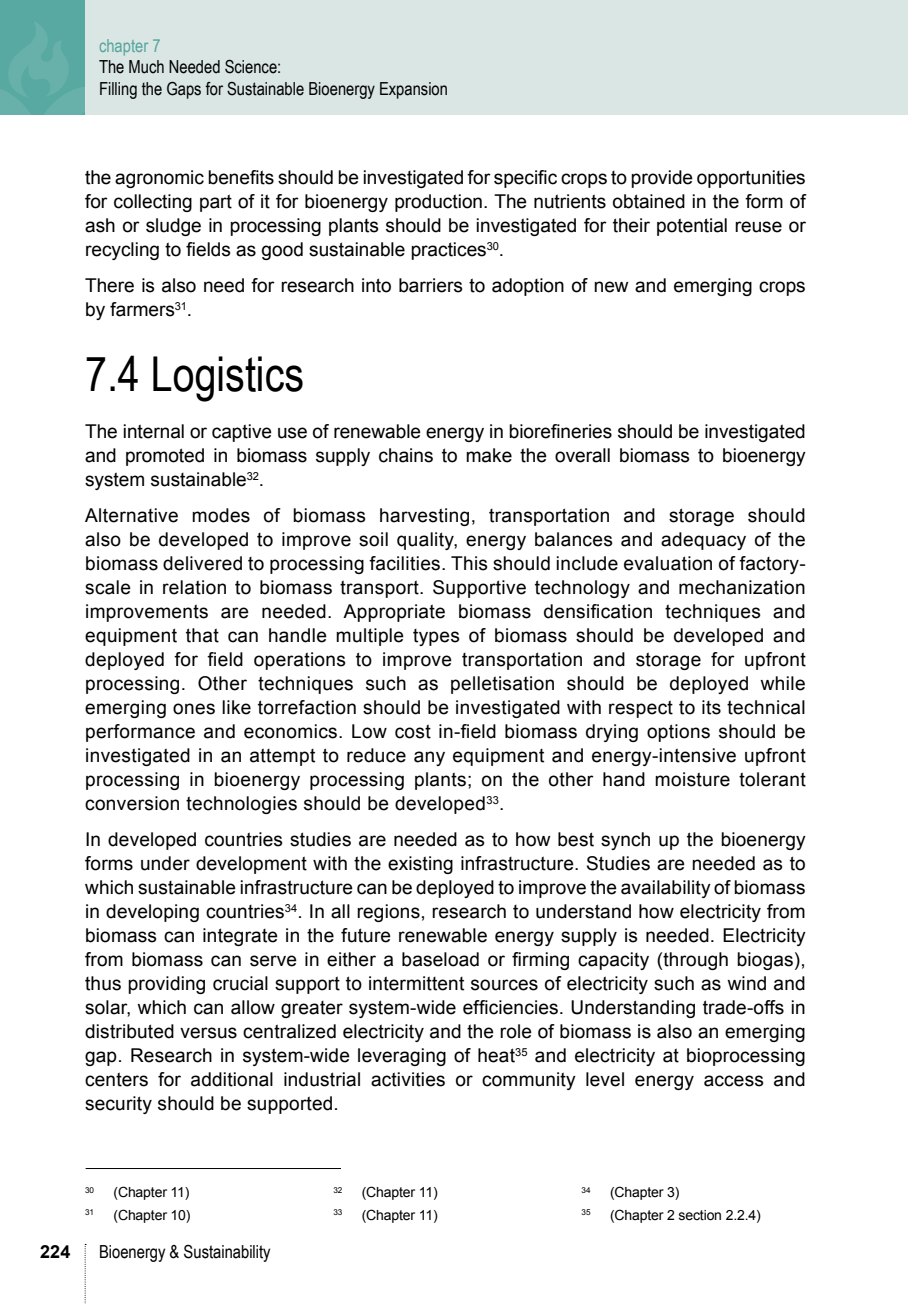
<style>
.page{position:relative;width:908px;height:1304px;background:#fff}
.page>*{position:absolute;margin:0;border:0;box-sizing:border-box;transform-origin:0 0}
.t1{font:48px "Arial Narrow";color:#000}
.t2{font:19px/24px "Arial";color:#000;text-align:justify}
.t3{font:18px/21.6px "Arial Narrow";color:#000}
.t4{font:18px "Arial Narrow";color:#55a49d}
.t5{font:700 18px "Arial";color:#000}
.t6{font:14px "Arial";letter-spacing:-.01em;color:#000}
.t7{font:8.2px "Arial";letter-spacing:-.02em;color:#000}
</style>
<div class="page">
<div style="left:85px;top:0;width:822px;height:115px;background:#dae6e4"></div>
<div style="left:0;top:0;width:84px;height:21px;background:#58a9a2"></div>
<svg style="left:0;top:21px;width:85px;height:94px;background:#5eaca5"></svg>
<svg style="left:85px;top:1244px;width:1px;height:60px"></svg>
<hr style="left:86px;top:1168px;width:255px;height:1px;background:#000">
<p class="t4" style="left:99px;top:32px;width:63px">chapter 7</p>
<p class="t3" style="left:99px;top:55px;width:350px">The Much Needed Science:<br>Filling the Gaps for Sustainable Bioenergy Expansion</p>
<p class="t2" style="left:85px;top:165px;width:721px">the agronomic benefits should be investigated for specific crops to provide opportunities for collecting part of it for bioenergy production. The nutrients obtained in the form of ash or sludge in processing plants should be investigated for their potential reuse or recycling to fields as good sustainable practices<sup>30</sup>.</p>
<p class="t2" style="left:85px;top:273px;width:721px">There is also need for research into barriers to adoption of new and emerging crops by farmers<sup>31</sup>.</p>
<h1 class="t1" style="left:85px;top:339px;width:220px">7.4 Logistics</h1>
<p class="t2" style="left:85px;top:419px;width:721px">The internal or captive use of renewable energy in biorefineries should be investigated and promoted in biomass supply chains to make the overall biomass to bioenergy system sustainable<sup>32</sup>.</p>
<p class="t2" style="left:85px;top:503px;width:721px">Alternative modes of biomass harvesting, transportation and storage should also be developed to improve soil quality, energy balances and adequacy of the biomass delivered to processing facilities. This should include evaluation of factory&shy;scale in relation to biomass transport. Supportive technology and mechanization improvements are needed. Appropriate biomass densification techniques and equipment that can handle multiple types of biomass should be developed and deployed for field operations to improve transportation and storage for upfront processing. Other techniques such as pelletisation should be deployed while emerging ones like torrefaction should be investigated with respect to its technical performance and economics. Low cost in-field biomass drying options should be investigated in an attempt to reduce any equipment and energy-intensive upfront processing in bioenergy processing plants; on the other hand moisture tolerant conversion technologies should be developed<sup>33</sup>.</p>
<p class="t2" style="left:85px;top:827px;width:721px">In developed countries studies are needed as to how best synch up the bioenergy forms under development with the existing infrastructure. Studies are needed as to which sustainable infrastructure can be deployed to improve the availability of biomass in developing countries<sup>34</sup>. In all regions, research to understand how electricity from biomass can integrate in the future renewable energy supply is needed. Electricity from biomass can serve in either a baseload or firming capacity (through biogas), thus providing crucial support to intermittent sources of electricity such as wind and solar, which can allow greater system-wide efficiencies. Understanding trade-offs in distributed versus centralized electricity and the role of biomass is also an emerging gap. Research in system-wide leveraging of heat<sup>35</sup> and electricity at bioprocessing centers for additional industrial activities or community level energy access and security should be supported.</p>
<p class="t5" style="left:40px;top:1239px;width:32px">224</p>
<p class="t7" style="left:85px;top:1184px;width:10px">30</p>
<p class="t6" style="left:113px;top:1183px;width:78px">(Chapter 11)</p>
<p class="t7" style="left:85px;top:1206px;width:10px">31</p>
<p class="t6" style="left:113px;top:1205px;width:79px">(Chapter 10)</p>
<p class="t3" style="left:99px;top:1240px;width:173px">Bioenergy &amp; Sustainability</p>
<p class="t7" style="left:333px;top:1184px;width:10px">32</p>
<p class="t6" style="left:361px;top:1183px;width:78px">(Chapter 11)</p>
<p class="t7" style="left:333px;top:1206px;width:10px">33</p>
<p class="t6" style="left:361px;top:1205px;width:78px">(Chapter 11)</p>
<p class="t7" style="left:581px;top:1184px;width:10px">34</p>
<p class="t6" style="left:609px;top:1183px;width:71px">(Chapter 3)</p>
<p class="t7" style="left:581px;top:1206px;width:10px">35</p>
<p class="t6" style="left:609px;top:1205px;width:152px">(Chapter 2 section 2.2.4)</p>
</div>
